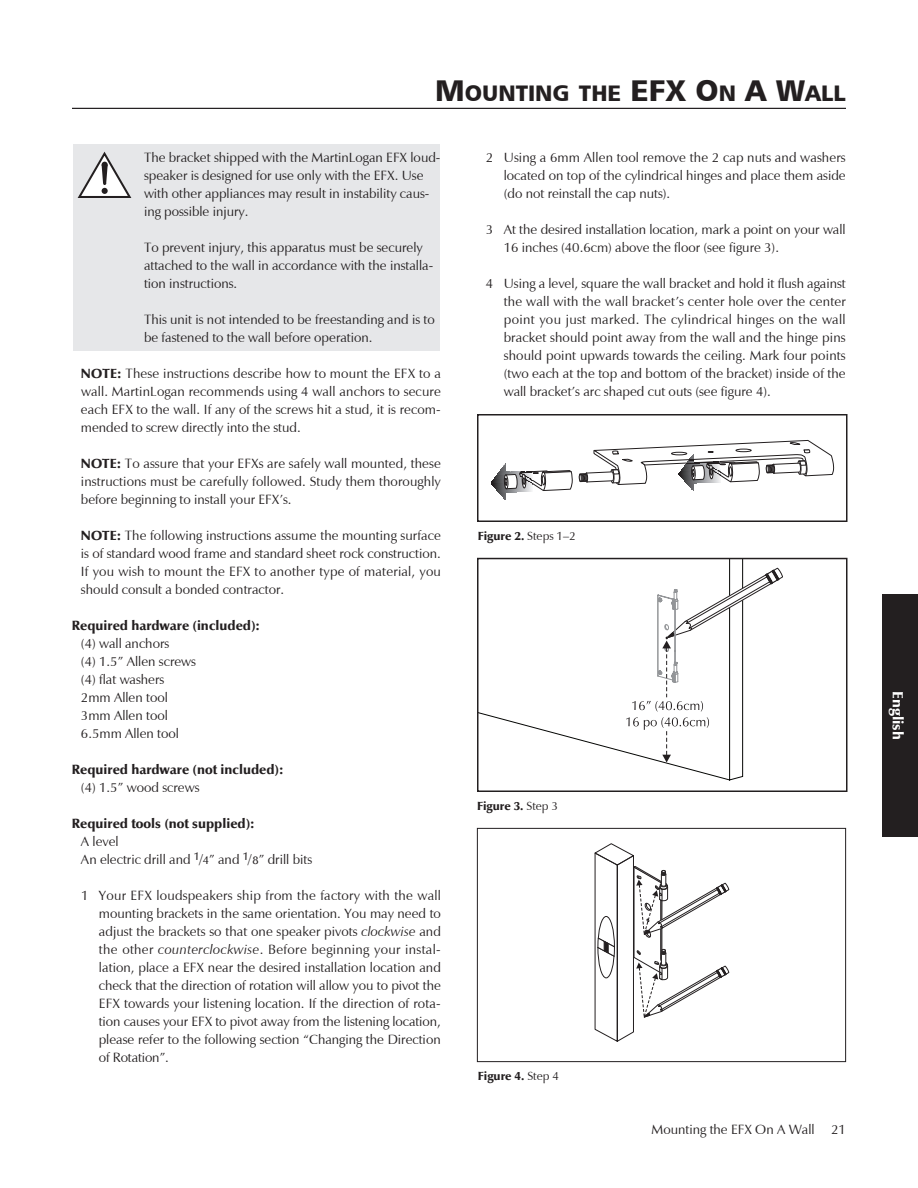
<style>
.page{position:relative;width:918px;height:1188px;background:#fff}
.page>*{position:absolute;margin:0;border:0;box-sizing:border-box;transform-origin:0 0}
.t1{font:22.5px "Humanist 777 BT Black B";color:#231f20}
.t2{font:900 15px "ZH";color:#fff}
.t3{font:500 13.5px/18px "ZH";color:#231f20}
.t4{font:900 13.5px "ZH";color:#231f20}
.t5{font:900 12px "ZH";color:#231f20}
.s1{font-size:30px}
.s2{font-weight:900}
.s3{font-weight:600;font-size:11.25px}
.s4{font-style:italic}
.s5{font-weight:500}
</style>
<div class="page">
<div style="left:73px;top:144px;width:367px;height:207px;background:#e6e7e9"></div>
<hr style="left:72px;top:108px;width:774px;height:1px;background:#231f20">
<div style="left:882px;top:594px;width:36px;height:243px;background:#231f20"></div>
<svg style="left:77px;top:151px;width:55px;height:47px"></svg>
<img style="left:491px;top:481px;width:7px;height:11px">
<img style="left:493px;top:478px;width:5px;height:4px">
<svg style="left:498px;top:439px;width:336px;height:61px"></svg>
<div style="left:477px;top:414px;width:371px;height:108px;border:2px solid #231f20"></div>
<svg style="left:480px;top:561px;width:264px;height:220px"></svg>
<svg style="left:626px;top:567px;width:157px;height:196px"></svg>
<div style="left:477px;top:558px;width:371px;height:234px;border:2px solid #231f20"></div>
<svg style="left:594px;top:843px;width:136px;height:199px"></svg>
<div style="left:477px;top:828px;width:369px;height:234px;border:1px solid #231f20"></div>
<h1 class="t1" style="left:435px;top:79px;width:412px"><span class="s1">M</span>OUNTING THE <span class="s1">EFX O</span>N <span class="s1">A W</span>ALL</h1>
<p class="t3" style="left:144px;top:148px;width:298px">The bracket shipped with the MartinLogan EFX loud&shy;speaker is designed for use only with the EFX. Use with other appliances may result in instability caus&shy;ing possible injury.</p>
<p class="t3" style="left:144px;top:238px;width:291px">To prevent injury, this apparatus must be securely attached to the wall in accordance with the installa&shy;tion instructions.</p>
<p class="t3" style="left:144px;top:310px;width:292px">This unit is not intended to be freestanding and is to be fastened to the wall before operation.</p>
<p class="t3" style="left:81px;top:364px;width:362px;text-align:justify"><span class="s2">NOTE:</span> These instructions describe how to mount the EFX to a wall. MartinLogan recommends using 4 wall anchors to secure each EFX to the wall. If any of the screws hit a stud, it is recom&shy;mended to screw directly into the stud.</p>
<p class="t3" style="left:81px;top:454px;width:362px;text-align:justify"><span class="s2">NOTE:</span> To assure that your EFXs are safely wall mounted, these instructions must be carefully followed. Study them thoroughly before beginning to install your EFX’s.</p>
<p class="t3" style="left:81px;top:526px;width:362px;text-align:justify"><span class="s2">NOTE:</span> The following instructions assume the mounting surface is of standard wood frame and standard sheet rock construction.<br>If you wish to mount the EFX to another type of material, you should consult a bonded contractor.</p>
<p class="t4" style="left:72px;top:617px;width:190px">Required hardware (included):</p>
<p class="t3" style="left:81px;top:634px;width:117px">(4) wall anchors<br>(4) 1.5” Allen screws (4) flat washers<br>2mm Allen tool<br>3mm Allen tool<br>6.5mm Allen tool</p>
<p class="t4" style="left:72px;top:761px;width:213px">Required hardware (not included):</p>
<p class="t3" style="left:81px;top:778px;width:120px">(4) 1.5” wood screws</p>
<p class="t4" style="left:72px;top:815px;width:184px">Required tools (not supplied):</p>
<p class="t3" style="left:81px;top:832px;width:233px">A level<br>An electric drill and <sup>1</sup>/<span class="s3">4</span>” and <sup>1</sup>/<span class="s3">8</span>” drill bits</p>
<p class="t3" style="left:99px;top:886px;width:344px;text-align:justify;text-indent:-18px">1 Your EFX loudspeakers ship from the factory with the wall mounting brackets in the same orientation. You may need to adjust the brackets so that one speaker pivots <span class="s4">clockwise</span> and the other <span class="s4">counterclockwise</span>. Before beginning your instal&shy;lation, place a EFX near the desired installation location and check that the direction of rotation will allow you to pivot the EFX towards your listening location. If the direction of rota&shy;tion causes your EFX to pivot away from the listening location, please refer to the following section “Changing the Direction of Rotation”.</p>
<p class="t3" style="left:504px;top:148px;width:344px;text-align:justify;text-indent:-18px">2 Using a 6mm Allen tool remove the 2 cap nuts and washers located on top of the cylindrical hinges and place them aside (do not reinstall the cap nuts).</p>
<p class="t3" style="left:504px;top:220px;width:343px;text-indent:-18px">3 At the desired installation location, mark a point on your wall<br>16 inches (40.6cm) above the floor (see figure 3).</p>
<p class="t3" style="left:504px;top:274px;width:344px;text-align:justify;text-indent:-18px">4 Using a level, square the wall bracket and hold it flush against the wall with the wall bracket’s center hole over the center point you just marked. The cylindrical hinges on the wall bracket should point away from the wall and the hinge pins should point upwards towards the ceiling. Mark four points (two each at the top and bottom of the bracket) inside of the wall bracket’s arc shaped cut outs (see figure 4).</p>
<p class="t5" style="left:478px;top:528px;width:100px">Figure 2. <span class="s5">Steps 1–2</span></p>
<p class="t5" style="left:477px;top:798px;width:83px">Figure 3. <span class="s5">Step 3</span></p>
<p class="t5" style="left:478px;top:1068px;width:83px">Figure 4. <span class="s5">Step 4</span></p>
<p class="t3" style="left:652px;top:1120px;width:196px">Mounting the EFX On A Wall 21</p>
<p class="t2" style="left:907px;top:691px;width:50px;rotate:90deg">English</p>
</div>
